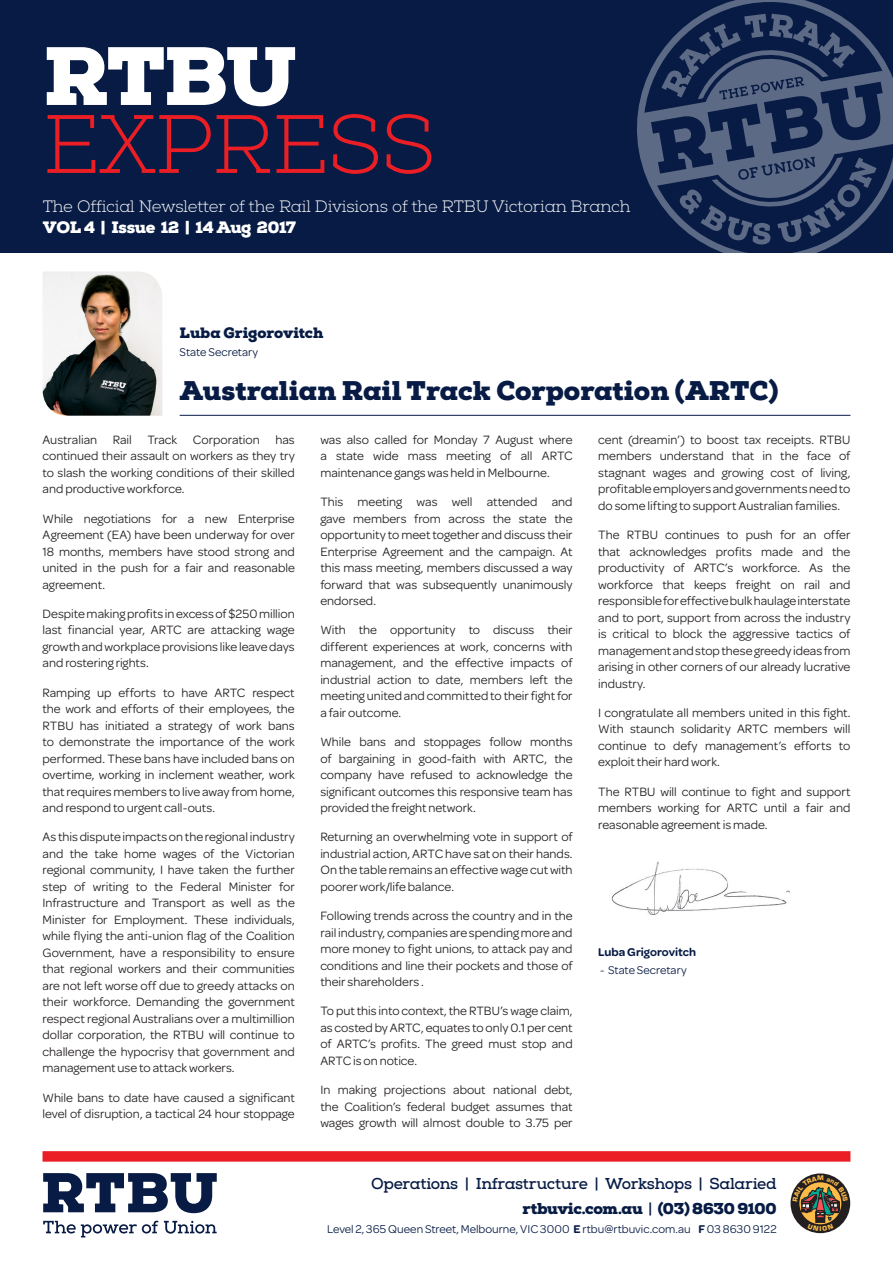
<style>
.page{position:relative;width:893px;height:1263px;background:#fff}
.page>*{position:absolute;margin:0;border:0;box-sizing:border-box;transform-origin:0 0}
.t1{font:300 82.65px "Nexa Slab";letter-spacing:-.01em;color:#ea1e24}
.t2{font:900 82.65px "Nexa Slab";color:#fff}
.t3{font:900 27px "Nexa Slab";color:#071b44}
.t4{font:300 16.5px/21px "Nexa Slab";letter-spacing:-.01em;color:#fff}
.t5{font:700 15.75px "Nexa Slab";letter-spacing:-.015em;color:#071b44}
.t6{font:900 15.75px "Nexa Slab";letter-spacing:-.02em;color:#071b44}
.t7{font:900 15px "Nexa Slab";letter-spacing:-.005em;color:#071b44}
.t8{font:12.9px/16.5px "Omnes";color:#231f20;text-align:justify}
.t9{font:12px "Omnes";color:#071b44}
.t10{font:600 12px "Omnes";letter-spacing:-.005em;color:#071b44}
.s1{font-weight:900}
.s2{font-weight:700}
.s3{font-weight:600}
</style>
<div class="page">
<svg style="left:43px;top:1173px;width:174px;height:40px"></svg>
<svg style="left:43px;top:1221px;width:115px;height:16px"></svg>
<svg style="left:164px;top:1221px;width:53px;height:12px"></svg>
<div style="left:43px;top:1151px;width:807px;height:11px;background:#ea1e24"></div>
<svg style="left:790px;top:1173px;width:60px;height:60px"></svg>
<img style="left:43px;top:272px;width:119px;height:144px">
<hr style="left:180px;top:415px;width:670px;height:1px;background:#071b44">
<img style="left:611px;top:861px;width:179px;height:54px">
<div style="left:0;top:0;width:893px;height:253px;background:#071b44"></div>
<svg style="left:637px;top:0;width:256px;height:253px"></svg>
<svg style="left:793px;top:1175px;width:55px;height:56px;background:#6c614e"></svg>
<p class="t2" style="left:43px;top:24px;width:255px">RTBU</p>
<p class="t1" style="left:43px;top:95px;width:394px">EXPRESS</p>
<p class="t4" style="left:43px;top:197px;width:589px">The Official Newsletter of the Rail Divisions of the RTBU Victorian Branch<br><span class="s1">VOL 4 | Issue 12 | 14 Aug 2017</span></p>
<p class="t7" style="left:180px;top:323px;width:145px">Luba Grigorovitch</p>
<p class="t9" style="left:180px;top:344px;width:80px">State Secretary</p>
<p class="t3" style="left:180px;top:373px;width:600px">Australian Rail Track Corporation (ARTC)</p>
<p class="t8" style="left:43px;top:431px;width:254px">Australian Rail Track Corporation has continued their assault on workers as they try to slash the working conditions of their skilled and productive workforce.</p>
<p class="t8" style="left:43px;top:509px;width:254px">While negotiations for a new Enterprise Agreement (EA) have been underway for over 18 months, members have stood strong and united in the push for a fair and reasonable agreement.</p>
<p class="t8" style="left:43px;top:605px;width:254px">Despite making profits in excess of $250 million last financial year, ARTC are attacking wage growth and workplace provisions like leave days and rostering rights.</p>
<p class="t8" style="left:43px;top:683px;width:254px">Ramping up efforts to have ARTC respect the work and efforts of their employees, the RTBU has initiated a strategy of work bans to demonstrate the importance of the work performed. These bans have included bans on overtime, working in inclement weather, work that requires members to live away from home, and respond to urgent call-outs.</p>
<p class="t8" style="left:43px;top:828px;width:254px">As this dispute impacts on the regional industry and the take home wages of the Victorian regional community, I have taken the further step of writing to the Federal Minister for Infrastructure and Transport as well as the Minister for Employment. These individuals, while flying the anti-union flag of the Coalition Government, have a responsibility to ensure that regional workers and their communities are not left worse off due to greedy attacks on their workforce. Demanding the government respect regional Australians over a multimillion dollar corporation, the RTBU will continue to challenge the hypocrisy that government and management use to attack workers.</p>
<p class="t8" style="left:43px;top:1088px;width:254px">While bans to date have caused a significant level of disruption, a tactical 24 hour stoppage</p>
<p class="t8" style="left:320px;top:431px;width:254px">was also called for Monday 7 August where a state wide mass meeting of all ARTC maintenance gangs was held in Melbourne.</p>
<p class="t8" style="left:320px;top:493px;width:254px">This meeting was well attended and gave members from across the state the opportunity to meet together and discuss their Enterprise Agreement and the campaign. At this mass meeting, members discussed a way forward that was subsequently unanimously endorsed.</p>
<p class="t8" style="left:320px;top:621px;width:254px">With the opportunity to discuss their different experiences at work, concerns with management, and the effective impacts of industrial action to date, members left the meeting united and committed to their fight for a fair outcome.</p>
<p class="t8" style="left:320px;top:733px;width:254px">While bans and stoppages follow months of bargaining in good-faith with ARTC, the company have refused to acknowledge the significant outcomes this responsive team has provided the freight network.</p>
<p class="t8" style="left:320px;top:828px;width:254px">Returning an overwhelming vote in support of industrial action, ARTC have sat on their hands.<br>On the table remains an effective wage cut with poorer work/life balance.</p>
<p class="t8" style="left:320px;top:907px;width:254px">Following trends across the country and in the rail industry, companies are spending more and more money to fight unions, to attack pay and conditions and line their pockets and those of their shareholders .</p>
<p class="t8" style="left:320px;top:1002px;width:254px">To put this into context, the RTBU’s wage claim, as costed by ARTC, equates to only 0.1 per cent of ARTC’s profits. The greed must stop and ARTC is on notice.</p>
<p class="t8" style="left:320px;top:1081px;width:254px">In making projections about national debt, the Coalition’s federal budget assumes that wages growth will almost double to 3.75 per</p>
<p class="t8" style="left:598px;top:431px;width:254px">cent (dreamin’) to boost tax receipts. RTBU members understand that in the face of stagnant wages and growing cost of living, profitable employers and governments need to do some lifting to support Australian families.</p>
<p class="t8" style="left:598px;top:526px;width:254px">The RTBU continues to push for an offer that acknowledges profits made and the productivity of ARTC’s workforce. As the workforce that keeps freight on rail and responsible for effective bulk haulage interstate and to port, support from across the industry is critical to block the aggressive tactics of management and stop these greedy ideas from arising in other corners of our already lucrative industry.</p>
<p class="t8" style="left:598px;top:704px;width:254px">I congratulate all members united in this fight.<br>With staunch solidarity ARTC members will continue to defy management’s efforts to exploit their hard work.</p>
<p class="t8" style="left:598px;top:782px;width:254px">The RTBU will continue to fight and support members working for ARTC until a fair and reasonable agreement is made.</p>
<p class="t10" style="left:598px;top:944px;width:99px">Luba Grigorovitch</p>
<p class="t9" style="left:600px;top:962px;width:88px">- State Secretary</p>
<p class="t5" style="left:371px;top:1174px;width:407px">Operations | Infrastructure | Workshops | Salaried</p>
<p class="t6" style="left:522px;top:1198px;width:256px">rtbuvic.com.au <span class="s2">|</span> (03) 8630 9100</p>
<p class="t9" style="left:327px;top:1221px;width:451px">Level 2, 365 Queen Street, Melbourne, VIC 3000 <span class="s3">E</span> rtbu@rtbuvic.com.au <span class="s3">F</span> 03 8630 9122</p>
</div>
